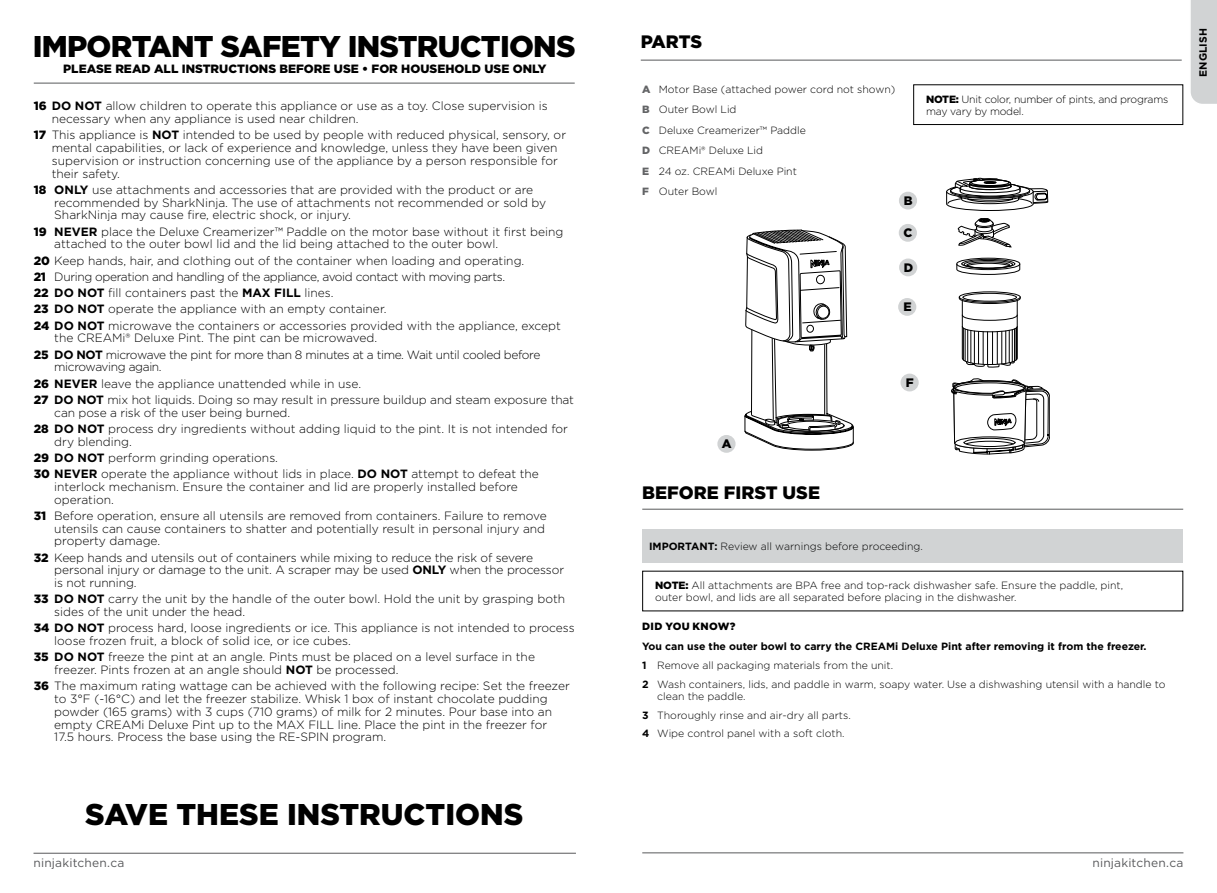
<style>
.page{position:relative;width:1217px;height:893px;background:#fff}
.page>*{position:absolute;margin:0;border:0;box-sizing:border-box;transform-origin:0 0}
.t1{font:900 30px "Gotham";letter-spacing:-.025em;color:#000}
.t2{font:900 30px "Gotham";color:#000}
.t3{font:900 18px "Gotham";color:#000}
.t4{font:900 12.3px "Gotham";color:#000}
.t5{font:300 12px/12.8px "Gotham";color:#000}
.t6{font:300 12px/16.2px "Gotham";letter-spacing:-.03em;color:#000}
.t7{font:900 12px "Gotham";color:#000}
.t8{font:12px "Gotham";letter-spacing:.015em;color:#58595b}
.t9{font:300 10.5px/20.5px "Gotham";color:#000}
.t10{font:300 10.5px/12px "Gotham";letter-spacing:-.02em;color:#000}
.t11{font:900 10.5px "Gotham";letter-spacing:.03em;color:#000}
.t12{font:700 10.5px "Gotham";color:#000}
.s1{font-weight:900}
.s2{font-weight:700}
.s3{font-weight:900;color:#636466}
</style>
<div class="page">
<hr style="left:33px;top:853px;width:543px;height:1px;background:#58595b">
<hr style="left:642px;top:852px;width:541px;height:1px;background:#58595b">
<hr style="left:640px;top:60px;width:541px;height:1px;background:#58595b">
<div style="left:913px;top:84px;width:269px;height:41px;border:1px solid #000"></div>
<div style="left:717px;top:435px;width:18px;height:18px;background:#d1d3d4;border-radius:50%"></div>
<div style="left:900px;top:374px;width:18px;height:17px;background:#d1d3d4;border-radius:50%"></div>
<div style="left:897px;top:298px;width:19px;height:18px;background:#d1d3d4;border-radius:50%"></div>
<div style="left:898px;top:259px;width:19px;height:17px;background:#d1d3d4;border-radius:50%"></div>
<div style="left:898px;top:192px;width:18px;height:18px;background:#d1d3d4;border-radius:50%"></div>
<div style="left:898px;top:224px;width:18px;height:18px;background:#d1d3d4;border-radius:50%"></div>
<div style="left:642px;top:529px;width:540px;height:34px;background:#d1d3d4"></div>
<hr style="left:642px;top:509px;width:540px;height:1px;background:#58595b">
<hr style="left:34px;top:83px;width:540px;height:1px;background:#58595b">
<div style="left:1190px;top:0;width:26px;height:104px;background:#d1d3d4"></div>
<svg style="left:744px;top:230px;width:109px;height:220px"></svg>
<svg style="left:946px;top:178px;width:101px;height:33px"></svg>
<svg style="left:957px;top:218px;width:54px;height:29px"></svg>
<svg style="left:951px;top:378px;width:98px;height:76px"></svg>
<svg style="left:958px;top:292px;width:62px;height:75px"></svg>
<hr style="left:987px;top:332px;width:1px;height:32px;background:#000">
<hr style="left:992px;top:332px;width:1px;height:32px;background:#000">
<hr style="left:996px;top:332px;width:1px;height:32px;background:#000">
<hr style="left:1001px;top:331px;width:1px;height:33px;background:#000">
<hr style="left:1005px;top:331px;width:1px;height:32px;background:#000">
<hr style="left:1008px;top:330px;width:1px;height:33px;background:#000">
<hr style="left:1011px;top:330px;width:1px;height:32px;background:#000">
<hr style="left:1014px;top:329px;width:1px;height:32px;background:#000">
<hr style="left:1015px;top:328px;width:1px;height:32px;background:#000">
<hr style="left:1016px;top:328px;width:1px;height:31px;background:#000">
<hr style="left:982px;top:332px;width:1px;height:32px;background:#000">
<hr style="left:978px;top:331px;width:1px;height:33px;background:#000">
<hr style="left:973px;top:331px;width:1px;height:33px;background:#000">
<hr style="left:970px;top:331px;width:1px;height:32px;background:#000">
<hr style="left:967px;top:330px;width:1px;height:32px;background:#000">
<hr style="left:964px;top:329px;width:1px;height:32px;background:#000">
<hr style="left:962px;top:328px;width:1px;height:32px;background:#000">
<svg style="left:956px;top:258px;width:63px;height:17px"></svg>
<h1 class="t1" style="left:33px;top:25px;width:544px">IMPORTANT SAFETY INSTRUCTIONS</h1>
<p class="t7" style="left:63px;top:60px;width:485px">PLEASE READ ALL INSTRUCTIONS BEFORE USE • FOR HOUSEHOLD USE ONLY</p>
<p class="t5" style="left:52px;top:99px;width:497px;text-indent:-18px"><span class="s1">16</span> <span class="s2">DO NOT</span> allow children to operate this appliance or use as a toy. Close supervision is necessary when any appliance is used near children.</p>
<p class="t5" style="left:52px;top:128px;width:515px;text-indent:-18px"><span class="s1">17</span> This appliance is <span class="s2">NOT</span> intended to be used by people with reduced physical, sensory, or mental capabilities, or lack of experience and knowledge, unless they have been given supervision or instruction concerning use of the appliance by a person responsible for their safety.</p>
<p class="t5" style="left:54px;top:183px;width:493px;text-indent:-21px"><span class="s1">18</span> <span class="s2">ONLY</span> use attachments and accessories that are provided with the product or are recommended by SharkNinja. The use of attachments not recommended or sold by<br>SharkNinja may cause fire, electric shock, or injury.</p>
<p class="t5" style="left:54px;top:225px;width:510px;text-indent:-21px"><span class="s1">19</span> <span class="s2">NEVER</span> place the Deluxe Creamerizer™ Paddle on the motor base without it first being attached to the outer bowl lid and the lid being attached to the outer bowl.</p>
<p class="t5" style="left:34px;top:252px;width:528px;line-height:16.2px"><span class="s1">20</span> Keep hands, hair, and clothing out of the container when loading and operating.<br><span class="s1">21</span> During operation and handling of the appliance, avoid contact with moving parts.<br><span class="s1">22</span> <span class="s2">DO NOT</span> fill containers past the <span class="s2">MAX FILL</span> lines.<br><span class="s1">23</span> <span class="s2">DO NOT</span> operate the appliance with an empty container.<br><span class="s1">24</span> <span class="s2">DO NOT</span> microwave the containers or accessories provided with the appliance, except</p>
<p class="t6" style="left:34px;top:330px;width:508px;text-indent:21px">the CREAMi® Deluxe Pint. The pint can be microwaved.<br><span class="s1">25</span> <span class="s2">DO NOT</span> microwave the pint for more than 8 minutes at a time. Wait until cooled before</p>
<p class="t5" style="left:34px;top:359px;width:541px;line-height:16.2px;text-indent:21px">microwaving again.<br><span class="s1">26</span> <span class="s2">NEVER</span> leave the appliance unattended while in use.<br><span class="s1">27</span> <span class="s2">DO NOT</span> mix hot liquids. Doing so may result in pressure buildup and steam exposure that</p>
<p class="t5" style="left:34px;top:404px;width:535px;line-height:16.2px;text-indent:21px">can pose a risk of the user being burned.<br><span class="s1">28</span> <span class="s2">DO NOT</span> process dry ingredients without adding liquid to the pint. It is not intended for</p>
<p class="t5" style="left:34px;top:433px;width:506px;line-height:16.2px;text-indent:21px">dry blending.<br><span class="s1">29</span> <span class="s2">DO NOT</span> perform grinding operations.<br><span class="s1">30</span> <span class="s2">NEVER</span> operate the appliance without lids in place. <span class="s2">DO NOT</span> attempt to defeat the</p>
<p class="t5" style="left:54px;top:480px;width:465px">interlock mechanism. Ensure the container and lid are properly installed before operation.</p>
<p class="t5" style="left:54px;top:509px;width:494px;text-indent:-21px"><span class="s1">31</span> Before operation, ensure all utensils are removed from containers. Failure to remove utensils can cause containers to shatter and potentially result in personal injury and property damage.</p>
<p class="t5" style="left:54px;top:551px;width:511px;text-indent:-21px"><span class="s1">32</span> Keep hands and utensils out of containers while mixing to reduce the risk of severe personal injury or damage to the unit. A scraper may be used <span class="s2">ONLY</span> when the processor is not running.</p>
<p class="t5" style="left:54px;top:592px;width:512px;text-indent:-21px"><span class="s1">33</span> <span class="s2">DO NOT</span> carry the unit by the handle of the outer bowl. Hold the unit by grasping both sides of the unit under the head.</p>
<p class="t5" style="left:54px;top:621px;width:522px;text-indent:-21px"><span class="s1">34</span> <span class="s2">DO NOT</span> process hard, loose ingredients or ice. This appliance is not intended to process loose frozen fruit, a block of solid ice, or ice cubes.</p>
<p class="t5" style="left:54px;top:650px;width:482px;text-indent:-21px"><span class="s1">35</span> <span class="s2">DO NOT</span> freeze the pint at an angle. Pints must be placed on a level surface in the freezer. Pints frozen at an angle should <span class="s2">NOT</span> be processed.</p>
<p class="t5" style="left:54px;top:679px;width:517px;text-indent:-21px"><span class="s1">36</span> The maximum rating wattage can be achieved with the following recipe: Set the freezer to 3°F (-16°C) and let the freezer stabilize. Whisk 1 box of instant chocolate pudding powder (165 grams) with 3 cups (710 grams) of milk for 2 minutes. Pour base into an empty CREAMi Deluxe Pint up to the MAX FILL line. Place the pint in the freezer for 17.5 hours. Process the base using the RE-SPIN program.</p>
<h2 class="t3" style="left:640px;top:29px;width:63px">PARTS</h2>
<p class="t9" style="left:642px;top:79px;width:254px"><span class="s3">A</span> Motor Base (attached power cord not shown)<br><span class="s3">B</span> Outer Bowl Lid<br><span class="s3">C</span> Deluxe Creamerizer™ Paddle<br><span class="s3">D</span> CREAMi® Deluxe Lid<br><span class="s3">E</span> 24 oz. CREAMi Deluxe Pint<br><span class="s3">F</span> Outer Bowl</p>
<p class="t10" style="left:925px;top:93px;width:244px"><span class="s1">NOTE:</span> Unit color, number of pints, and programs may vary by model.</p>
<p class="t4" style="left:903px;top:192px;width:10px">B</p>
<p class="t4" style="left:903px;top:224px;width:10px">C</p>
<p class="t4" style="left:903px;top:259px;width:11px">D</p>
<p class="t4" style="left:903px;top:298px;width:10px">E</p>
<p class="t4" style="left:721px;top:435px;width:11px">A</p>
<h2 class="t3" style="left:642px;top:480px;width:179px">BEFORE FIRST USE</h2>
<p class="t4" style="left:905px;top:374px;width:9px">F</p>
<p class="t9" style="left:649px;top:536px;width:275px"><span class="s2">IMPORTANT:</span> Review all warnings before proceeding.</p>
<p class="t9" style="left:655px;top:579px;width:469px;line-height:12px"><span class="s1">NOTE:</span> All attachments are BPA free and top-rack dishwasher safe. Ensure the paddle, pint, outer bowl, and lids are all separated before placing in the dishwasher.</p>
<p class="t11" style="left:642px;top:619px;width:95px">DID YOU KNOW?</p>
<p class="t9" style="left:642px;top:637px;width:524px;line-height:18.8px"><span class="s2">You can use the outer bowl to carry the CREAMi Deluxe Pint after removing it from the freezer.<br>1</span> Remove all packaging materials from the unit.<br><span class="s2">2</span> Wash containers, lids, and paddle in warm, soapy water. Use a dishwashing utensil with a handle to</p>
<p class="t9" style="left:642px;top:686px;width:210px;line-height:18.8px;text-indent:15px">clean the paddle.<br><span class="s2">3</span> Thoroughly rinse and air-dry all parts.<br><span class="s2">4</span> Wipe control panel with a soft cloth.</p>
<p class="t12" style="left:1195px;top:77px;width:50px;rotate:-90deg">ENGLISH</p>
<h1 class="t2" style="left:85px;top:794px;width:439px">SAVE THESE INSTRUCTIONS</h1>
<p class="t8" style="left:33px;top:855px;width:92px">ninjakitchen.ca</p>
<p class="t8" style="left:1092px;top:855px;width:92px">ninjakitchen.ca</p>
</div>
